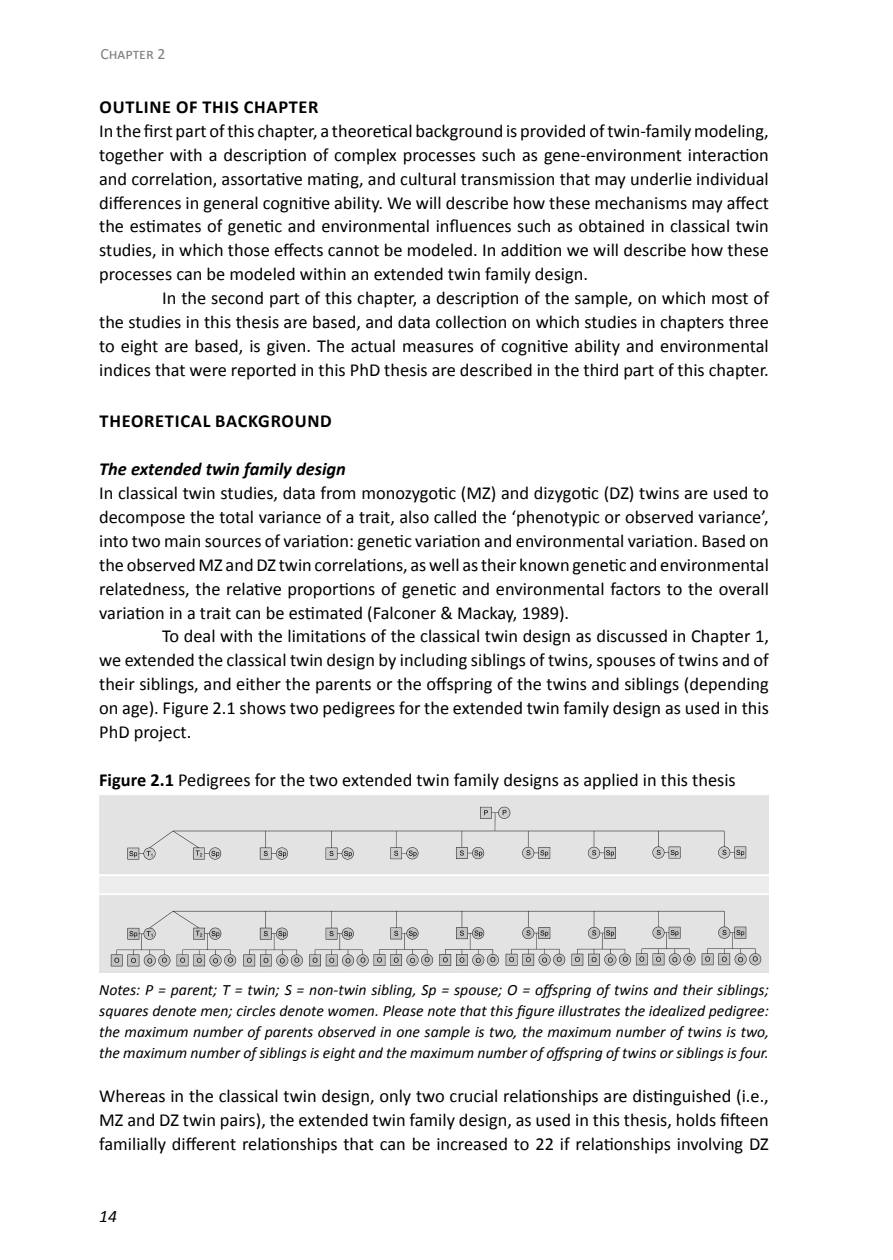
<style>
.page{position:relative;width:893px;height:1260px;background:#fff}
.page>*{position:absolute;margin:0;border:0;box-sizing:border-box;transform-origin:0 0}
.t1{font:18.38px/23.8px "Calibri";color:#000;text-align:justify}
.t2{font:700 18.38px "Calibri";letter-spacing:.04em;color:#000}
.t3{font:italic 700 18.38px "Calibri";color:#000}
.t4{font:italic 17.5px "Calibri";color:#000}
.t5{font:italic 15.75px/21px "Calibri";color:#000;text-align:justify}
.t6{font:15.75px "Calibri";color:#808080}
.s1{font-weight:700}
</style>
<div class="page">
<img style="left:99px;top:795px;width:670px;height:178px">
<hr style="left:96px;top:874px;width:680px;height:2px;background:#fff">
<hr style="left:93px;top:893px;width:679px;height:2px;background:#fff">
<p class="t6" style="left:100px;top:44px;width:67px">Chapter 2</p>
<p class="t2" style="left:100px;top:96px;width:221px">OUTLINE OF THIS CHAPTER</p>
<p class="t1" style="left:99px;top:118px;width:671px">In the first part of this chapter, a theoretical background is provided of twin-family modeling, together with a description of complex processes such as gene-environment interaction and correlation, assortative mating, and cultural transmission that may underlie individual differences in general cognitive ability. We will describe how these mechanisms may affect the estimates of genetic and environmental influences such as obtained in classical twin studies, in which those effects cannot be modeled. In addition we will describe how these processes can be modeled within an extended twin family design.</p>
<p class="t1" style="left:99px;top:285px;width:671px;text-indent:63px">In the second part of this chapter, a description of the sample, on which most of the studies in this thesis are based, and data collection on which studies in chapters three to eight are based, is given. The actual measures of cognitive ability and environmental indices that were reported in this PhD thesis are described in the third part of this chapter.</p>
<p class="t2" style="left:100px;top:409px;width:234px">THEORETICAL BACKGROUND</p>
<p class="t3" style="left:99px;top:458px;width:248px">The extended twin family design</p>
<p class="t1" style="left:99px;top:480px;width:671px">In classical twin studies, data from monozygotic (MZ) and dizygotic (DZ) twins are used to decompose the total variance of a trait, also called the ‘phenotypic or observed variance’, into two main sources of variation: genetic variation and environmental variation. Based on the observed MZ and DZ twin correlations, as well as their known genetic and environmental relatedness, the relative proportions of genetic and environmental factors to the overall variation in a trait can be estimated (Falconer &amp; Mackay, 1989).</p>
<p class="t1" style="left:99px;top:623px;width:671px;text-indent:63px">To deal with the limitations of the classical twin design as discussed in Chapter 1, we extended the classical twin design by including siblings of twins, spouses of twins and of their siblings, and either the parents or the offspring of the twins and siblings (depending on age). Figure 2.1 shows two pedigrees for the extended twin family design as used in this PhD project.</p>
<p class="t1" style="left:99px;top:767px;width:638px"><span class="s1">FIGURE 2.1</span> Pedigrees for the two extended twin family designs as applied in this thesis</p>
<p class="t5" style="left:99px;top:978px;width:671px">Notes: P = parent; T = twin; S = non-twin sibling, Sp = spouse; O = offspring of twins and their siblings; squares denote men; circles denote women. Please note that this figure illustrates the idealized pedigree: the maximum number of parents observed in one sample is two, the maximum number of twins is two, the maximum number of siblings is eight and the maximum number of offspring of twins or siblings is four.</p>
<p class="t1" style="left:99px;top:1084px;width:671px">Whereas in the classical twin design, only two crucial relationships are distinguished (i.e., MZ and DZ twin pairs), the extended twin family design, as used in this thesis, holds fifteen familially different relationships that can be increased to 22 if relationships involving DZ</p>
<p class="t4" style="left:99px;top:1205px;width:19px">14</p>
</div>
